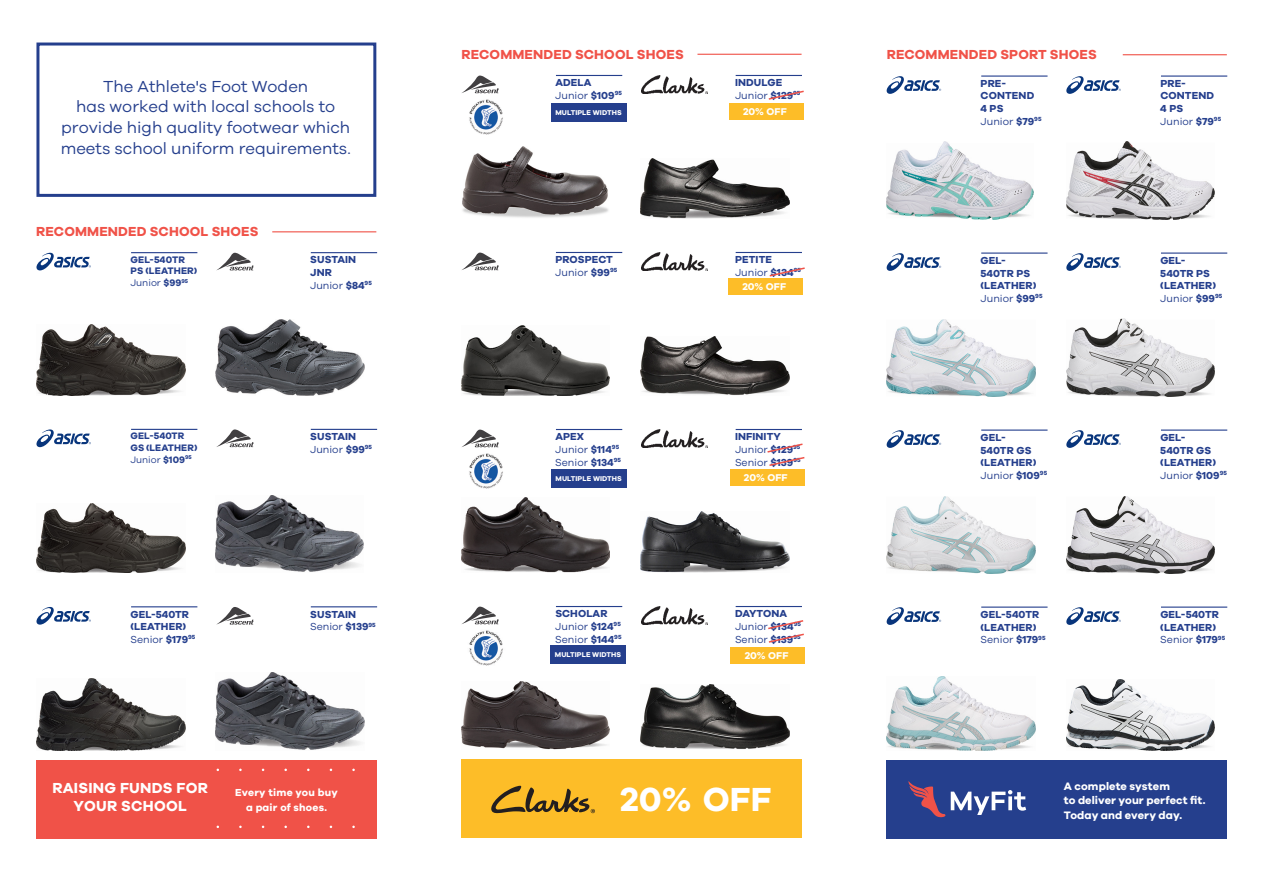
<style>
.page{position:relative;width:1263px;height:893px;background:#fff}
.page>*{position:absolute;margin:0;border:0;box-sizing:border-box;transform-origin:0 0}
.t1{font:700 34.5px "Galano Grotesque";color:#fff}
.t2{font:16.5px/20.7px "Galano Grotesque";color:#253f8d;text-align:center}
.t3{font:700 15px/17.4px "Galano Grotesque";letter-spacing:.015em;color:#fff;text-align:center}
.t4{font:700 13.5px "Galano Grotesque";letter-spacing:.01em;color:#f05248}
.t5{font:700 11.1px/14.5px "Galano Grotesque";letter-spacing:.01em;color:#fff}
.t6{font:700 10.5px/12.6px "Galano Grotesque";letter-spacing:.01em;color:#253f8d}
.t7{font:700 10.5px/15px "Galano Grotesque";letter-spacing:.02em;color:#fff;text-align:center}
.t8{font:700 10.2px "Galano Grotesque";letter-spacing:.01em;color:#fff}
.t9{font:700 9.75px/11.7px "Galano Grotesque";letter-spacing:.01em;color:#253f8d}
.t10{font:700 9.6px/11.6px "Galano Grotesque";letter-spacing:.01em;color:#253f8d}
.t11{font:700 7.2px "Galano Grotesque";letter-spacing:.01em;color:#fff}
.s1{font-weight:400}
</style>
<div class="page">
<div style="left:887px;top:760px;width:340px;height:78px;background:#253f8d"></div>
<svg style="left:908px;top:781px;width:37px;height:36px"></svg>
<svg style="left:951px;top:790px;width:75px;height:25px"></svg>
<div style="left:36px;top:43px;width:340px;height:154px;border:3px solid #253f8d"></div>
<hr style="left:272px;top:231px;width:104px;height:1px;background:#f05248">
<hr style="left:1123px;top:54px;width:104px;height:1px;background:#f05248">
<hr style="left:697px;top:54px;width:104px;height:1px;background:#f05248">
<div style="left:461px;top:760px;width:340px;height:78px;background:#fdbd28"></div>
<svg style="left:491px;top:786px;width:104px;height:27px"></svg>
<div style="left:36px;top:760px;width:341px;height:78px;background:#f05248"></div>
<hr style="left:131px;top:252px;width:66px;height:1px;background:#253f8d">
<img style="left:36px;top:325px;width:149px;height:71px">
<svg style="left:36px;top:253px;width:55px;height:17px"></svg>
<hr style="left:311px;top:252px;width:66px;height:1px;background:#253f8d">
<img style="left:216px;top:319px;width:149px;height:77px">
<svg style="left:217px;top:253px;width:37px;height:17px"></svg>
<hr style="left:131px;top:429px;width:66px;height:1px;background:#253f8d">
<img style="left:36px;top:504px;width:149px;height:69px">
<svg style="left:36px;top:429px;width:55px;height:18px"></svg>
<hr style="left:311px;top:429px;width:66px;height:1px;background:#253f8d">
<img style="left:216px;top:496px;width:147px;height:76px">
<svg style="left:216px;top:429px;width:38px;height:18px"></svg>
<hr style="left:131px;top:606px;width:66px;height:1px;background:#253f8d">
<img style="left:36px;top:679px;width:149px;height:71px">
<svg style="left:36px;top:607px;width:55px;height:18px"></svg>
<hr style="left:311px;top:606px;width:66px;height:1px;background:#253f8d">
<img style="left:216px;top:672px;width:149px;height:78px">
<svg style="left:216px;top:607px;width:38px;height:18px"></svg>
<hr style="left:556px;top:75px;width:66px;height:1px;background:#253f8d">
<img style="left:462px;top:146px;width:147px;height:72px">
<svg style="left:462px;top:76px;width:37px;height:17px"></svg>
<hr style="left:736px;top:75px;width:66px;height:1px;background:#253f8d">
<img style="left:641px;top:159px;width:149px;height:60px">
<img style="left:641px;top:76px;width:67px;height:17px">
<hr style="left:556px;top:252px;width:66px;height:1px;background:#253f8d">
<img style="left:461px;top:326px;width:149px;height:70px">
<svg style="left:462px;top:253px;width:37px;height:17px"></svg>
<hr style="left:736px;top:252px;width:66px;height:1px;background:#253f8d">
<img style="left:641px;top:336px;width:149px;height:60px">
<img style="left:641px;top:253px;width:67px;height:17px">
<hr style="left:556px;top:429px;width:66px;height:1px;background:#253f8d">
<img style="left:461px;top:498px;width:149px;height:75px">
<svg style="left:462px;top:430px;width:37px;height:17px"></svg>
<hr style="left:736px;top:429px;width:66px;height:1px;background:#253f8d">
<img style="left:641px;top:511px;width:149px;height:62px">
<img style="left:641px;top:430px;width:67px;height:17px">
<hr style="left:556px;top:606px;width:66px;height:1px;background:#253f8d">
<img style="left:461px;top:682px;width:149px;height:68px">
<svg style="left:462px;top:607px;width:37px;height:17px"></svg>
<hr style="left:736px;top:606px;width:66px;height:1px;background:#253f8d">
<img style="left:641px;top:685px;width:149px;height:64px">
<img style="left:641px;top:607px;width:67px;height:17px">
<hr style="left:981px;top:76px;width:66px;height:1px;background:#253f8d">
<img style="left:886px;top:142px;width:147px;height:77px">
<svg style="left:887px;top:76px;width:54px;height:18px"></svg>
<hr style="left:1161px;top:76px;width:66px;height:1px;background:#253f8d">
<img style="left:1066px;top:142px;width:148px;height:77px">
<svg style="left:1066px;top:76px;width:55px;height:18px"></svg>
<hr style="left:981px;top:253px;width:66px;height:1px;background:#253f8d">
<img style="left:886px;top:320px;width:149px;height:76px">
<svg style="left:887px;top:253px;width:54px;height:18px"></svg>
<hr style="left:1161px;top:253px;width:66px;height:1px;background:#253f8d">
<img style="left:1066px;top:319px;width:149px;height:77px">
<svg style="left:1066px;top:253px;width:55px;height:18px"></svg>
<hr style="left:981px;top:430px;width:66px;height:1px;background:#253f8d">
<img style="left:886px;top:497px;width:149px;height:76px">
<svg style="left:887px;top:430px;width:54px;height:18px"></svg>
<hr style="left:1161px;top:430px;width:66px;height:1px;background:#253f8d">
<img style="left:1066px;top:497px;width:149px;height:76px">
<svg style="left:1066px;top:430px;width:55px;height:18px"></svg>
<hr style="left:981px;top:607px;width:66px;height:1px;background:#253f8d">
<img style="left:886px;top:676px;width:149px;height:74px">
<svg style="left:887px;top:607px;width:54px;height:18px"></svg>
<hr style="left:1161px;top:607px;width:66px;height:1px;background:#253f8d">
<img style="left:1066px;top:679px;width:149px;height:71px">
<svg style="left:1066px;top:607px;width:55px;height:18px"></svg>
<img style="left:469px;top:99px;width:34px;height:36px">
<img style="left:469px;top:453px;width:34px;height:36px">
<img style="left:469px;top:630px;width:34px;height:36px">
<div style="left:731px;top:647px;width:74px;height:16px;background:#fdbd28"></div>
<svg style="left:768px;top:620px;width:36px;height:23px"></svg>
<svg style="left:767px;top:443px;width:38px;height:23px"></svg>
<svg style="left:769px;top:267px;width:36px;height:10px"></svg>
<svg style="left:768px;top:90px;width:36px;height:10px"></svg>
<div style="left:730px;top:470px;width:74px;height:16px;background:#fdbd28"></div>
<div style="left:729px;top:103px;width:74px;height:17px;background:#fdbd28"></div>
<div style="left:728px;top:279px;width:75px;height:16px;background:#fdbd28"></div>
<div style="left:551px;top:470px;width:75px;height:18px;background:#253f8d"></div>
<div style="left:550px;top:645px;width:76px;height:18px;background:#253f8d"></div>
<div style="left:551px;top:103px;width:75px;height:18px;background:#253f8d"></div>
<p class="t4" style="left:461px;top:46px;width:224px">RECOMMENDED SCHOOL SHOES</p>
<p class="t4" style="left:887px;top:46px;width:211px">RECOMMENDED SPORT SHOES</p>
<p class="t2" style="left:61px;top:75px;width:291px">The Athlete's Foot Woden<br>has worked with local schools to provide high quality footwear which meets school uniform requirements.</p>
<p class="t6" style="left:555px;top:76px;width:68px">ADELA<br><span class="s1">Junior</span> $109<sup>95</sup></p>
<p class="t6" style="left:735px;top:76px;width:67px">INDULGE<br><span class="s1">Junior</span> $129<sup>95</sup></p>
<p class="t11" style="left:555px;top:108px;width:68px">MULTIPLE WIDTHS</p>
<p class="t8" style="left:743px;top:105px;width:45px">20% OFF</p>
<p class="t6" style="left:980px;top:77px;width:62px">PRE-<br>CONTEND<br>4 PS<br><span class="s1">Junior</span> $79<sup>95</sup></p>
<p class="t6" style="left:1160px;top:77px;width:62px">PRE-<br>CONTEND<br>4 PS<br><span class="s1">Junior</span> $79<sup>95</sup></p>
<p class="t4" style="left:36px;top:223px;width:224px">RECOMMENDED SCHOOL SHOES</p>
<p class="t9" style="left:130px;top:253px;width:68px">GEL-540TR<br>PS (LEATHER)<br><span class="s1">Junior</span> $99<sup>95</sup></p>
<p class="t6" style="left:310px;top:253px;width:63px">SUSTAIN<br>JNR<br><span class="s1">Junior</span> $84<sup>95</sup></p>
<p class="t6" style="left:555px;top:253px;width:64px">PROSPECT<br><span class="s1">Junior</span> $99<sup>95</sup></p>
<p class="t6" style="left:735px;top:253px;width:67px">PETITE<br><span class="s1">Junior</span> $134<sup>95</sup></p>
<p class="t8" style="left:742px;top:281px;width:45px">20% OFF</p>
<p class="t6" style="left:980px;top:254px;width:64px">GEL-<br>540TR PS (LEATHER)<br><span class="s1">Junior</span> $99<sup>95</sup></p>
<p class="t6" style="left:1160px;top:254px;width:64px">GEL-<br>540TR PS (LEATHER)<br><span class="s1">Junior</span> $99<sup>95</sup></p>
<p class="t10" style="left:130px;top:430px;width:68px">GEL-540TR<br>GS (LEATHER)<br><span class="s1">Junior</span> $109<sup>95</sup></p>
<p class="t6" style="left:310px;top:430px;width:64px">SUSTAIN<br><span class="s1">Junior</span> $99<sup>95</sup></p>
<p class="t6" style="left:555px;top:430px;width:67px">APEX<br><span class="s1">Junior</span> $114<sup>95<br></sup><span class="s1">Senior</span> $134<sup>95</sup></p>
<p class="t6" style="left:735px;top:430px;width:67px">INFINITY<br><span class="s1">Junior</span> $129<sup>95<br></sup><span class="s1">Senior</span> $139<sup>95</sup></p>
<p class="t11" style="left:556px;top:474px;width:68px">MULTIPLE WIDTHS</p>
<p class="t8" style="left:744px;top:471px;width:45px">20% OFF</p>
<p class="t6" style="left:980px;top:431px;width:68px">GEL-<br>540TR GS (LEATHER)<br><span class="s1">Junior</span> $109<sup>95</sup></p>
<p class="t6" style="left:1160px;top:431px;width:68px">GEL-<br>540TR GS (LEATHER)<br><span class="s1">Junior</span> $109<sup>95</sup></p>
<p class="t6" style="left:130px;top:607px;width:66px">GEL-540TR (LEATHER)<br><span class="s1">Senior</span> $179<sup>95</sup></p>
<p class="t6" style="left:310px;top:607px;width:67px">SUSTAIN<br><span class="s1">Senior</span> $139<sup>95</sup></p>
<p class="t6" style="left:555px;top:607px;width:68px">SCHOLAR<br><span class="s1">Junior</span> $124<sup>95<br></sup><span class="s1">Senior</span> $144<sup>95</sup></p>
<p class="t6" style="left:735px;top:607px;width:67px">DAYTONA<br><span class="s1">Junior</span> $134<sup>95<br></sup><span class="s1">Senior</span> $139<sup>95</sup></p>
<p class="t6" style="left:980px;top:608px;width:66px">GEL-540TR (LEATHER)<br><span class="s1">Senior</span> $179<sup>95</sup></p>
<p class="t6" style="left:1160px;top:608px;width:66px">GEL-540TR (LEATHER)<br><span class="s1">Senior</span> $179<sup>95</sup></p>
<p class="t11" style="left:555px;top:650px;width:68px">MULTIPLE WIDTHS</p>
<p class="t8" style="left:745px;top:649px;width:45px">20% OFF</p>
<p class="t3" style="left:52px;top:779px;width:157px">RAISING FUNDS FOR<br>YOUR SCHOOL</p>
<p class="t7" style="left:235px;top:785px;width:104px">Every time you buy a pair of shoes.</p>
<p class="t1" style="left:620px;top:778px;width:153px">20% OFF</p>
<p class="t5" style="left:1064px;top:778px;width:143px">A complete system<br>to deliver your perfect fit.<br>Today and every day.</p>
</div>
